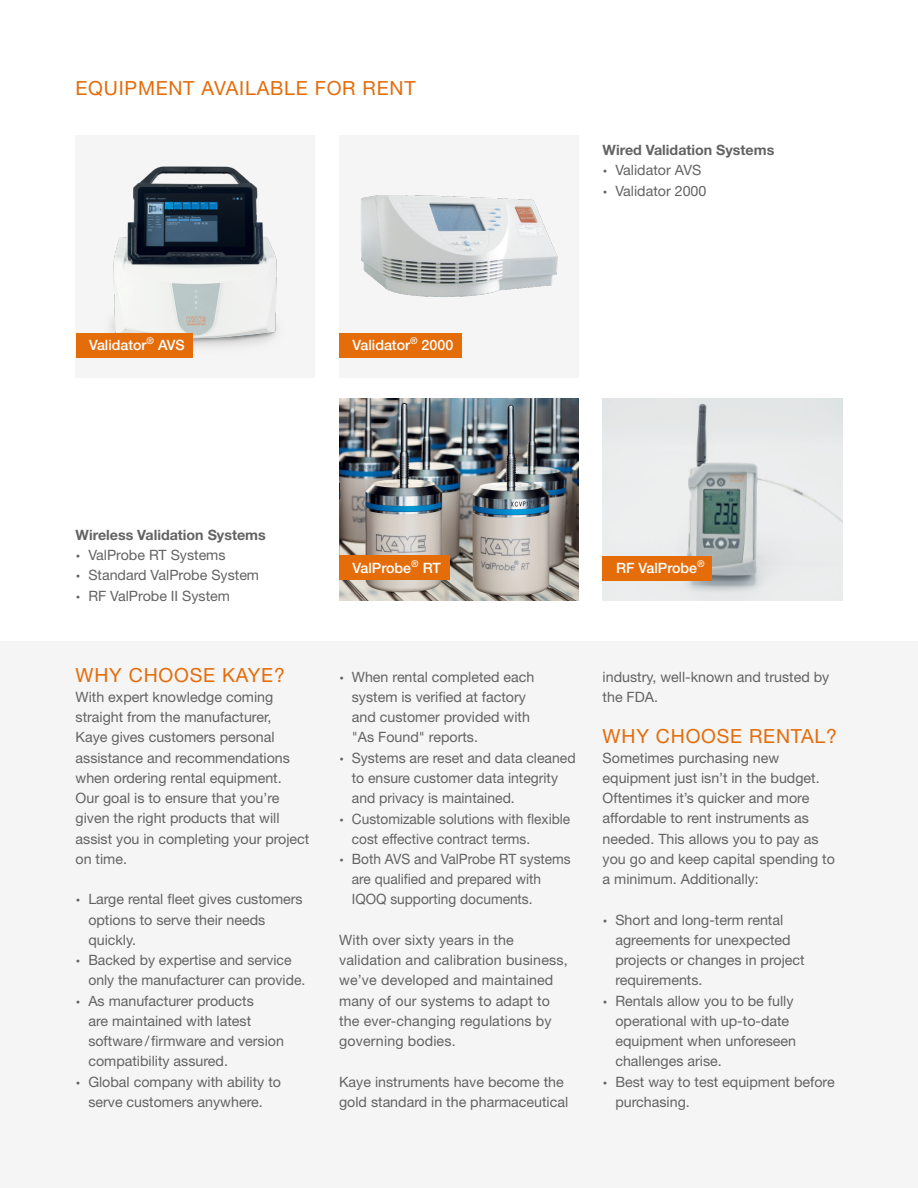
<style>
.page{position:relative;width:918px;height:1188px;background:#fff}
.page>*{position:absolute;margin:0;border:0;box-sizing:border-box;transform-origin:0 0}
.t1{font:19.5px "Helvetica Neue LT Pro";letter-spacing:.04em;color:#e46c09}
.t2{font:14.25px/20.2px "Helvetica Neue LT Pro";color:#636363}
.t3{font:14.25px "Helvetica Neue LT Pro";color:#636363;scale:.96 1}
.t4{font:500 14.25px "Helvetica Neue LT Pro";color:#fff}
.s1{font-weight:700}
.s2{font-weight:700;font-stretch:expanded}
</style>
<div class="page">
<div style="left:76px;top:135px;width:239px;height:243px;background:#f5f5f5"></div>
<img style="left:110px;top:166px;width:167px;height:192px">
<div style="left:0;top:641px;width:918px;height:547px;background:#f5f5f5"></div>
<div style="left:76px;top:333px;width:116px;height:25px;background:#e46c09"></div>
<img style="left:339px;top:398px;width:240px;height:202px">
<div style="left:339px;top:556px;width:110px;height:24px;background:#e46c09"></div>
<img style="left:603px;top:398px;width:239px;height:203px">
<div style="left:603px;top:556px;width:109px;height:24px;background:#e46c09"></div>
<div style="left:340px;top:135px;width:239px;height:243px;background:#f5f5f5"></div>
<img style="left:361px;top:195px;width:197px;height:102px">
<div style="left:339px;top:333px;width:122px;height:25px;background:#e46c09"></div>
<h1 class="t1" style="left:76px;top:76px;width:341px">EQUIPMENT AVAILABLE FOR RENT</h1>
<p class="t4" style="left:89px;top:337px;width:97px">Validator<sup>®</sup> AVS</p>
<p class="t4" style="left:353px;top:337px;width:102px">Validator<sup>®</sup> 2000</p>
<p class="t2" style="left:603px;top:140px;width:173px"><span class="s1">Wired Validation Systems </span><span class="s2">∙</span> Validator AVS<br><span class="s2">∙</span> Validator 2000</p>
<p class="t2" style="left:76px;top:524px;width:192px"><span class="s1">Wireless Validation Systems </span><span class="s2">∙</span> ValProbe RT Systems<br><span class="s2">∙</span> Standard ValProbe System <span class="s2">∙</span> RF ValProbe II System</p>
<h1 class="t1" style="left:76px;top:663px;width:211px">WHY CHOOSE KAYE?</h1>
<p class="t2" style="left:76px;top:686px;width:235px">With expert knowledge coming straight from the manufacturer,<br>Kaye gives customers personal assistance and recommendations when ordering rental equipment.<br>Our goal is to ensure that you’re given the right products that will assist you in completing your project on time.</p>
<p class="t2" style="left:76px;top:889px;width:229px"><span class="s2">∙</span> Large rental fleet gives customers</p>
<p class="t2" style="left:88px;top:909px;width:179px">options to serve their needs</p>
<p class="t2" style="left:88px;top:929px;width:49px">quickly.</p>
<p class="t2" style="left:76px;top:950px;width:218px"><span class="s2">∙</span> Backed by expertise and service</p>
<p class="t2" style="left:88px;top:970px;width:219px">only the manufacturer can provide.</p>
<p class="t2" style="left:76px;top:990px;width:180px"><span class="s2">∙</span> As manufacturer products</p>
<p class="t2" style="left:88px;top:1010px;width:164px">are maintained with latest</p>
<p class="t2" style="left:88px;top:1031px;width:197px">software/firmware and version</p>
<p class="t2" style="left:88px;top:1051px;width:141px">compatibility assured.</p>
<p class="t2" style="left:76px;top:1071px;width:207px"><span class="s2">∙</span> Global company with ability to</p>
<p class="t2" style="left:88px;top:1091px;width:176px">serve customers anywhere.</p>
<p class="t4" style="left:353px;top:559px;width:90px">ValProbe<sup>®</sup> RT</p>
<p class="t4" style="left:616px;top:559px;width:90px">RF ValProbe<sup>®</sup></p>
<p class="t2" style="left:339px;top:666px;width:197px"><span class="s2">∙</span> When rental completed each</p>
<p class="t2" style="left:352px;top:686px;width:176px">system is verified at factory</p>
<p class="t2" style="left:352px;top:707px;width:180px">and customer provided with</p>
<p class="t2" style="left:352px;top:727px;width:128px">"As Found" reports.</p>
<p class="t2" style="left:339px;top:747px;width:238px"><span class="s2">∙</span> Systems are reset and data cleaned</p>
<p class="t2" style="left:352px;top:767px;width:208px">to ensure customer data integrity</p>
<p class="t2" style="left:352px;top:788px;width:164px">and privacy is maintained.</p>
<p class="t3" style="left:339px;top:810px;width:242px"><span class="s2">∙</span> Customizable solutions with flexible</p>
<p class="t3" style="left:352px;top:830px;width:187px">cost effective contract terms.</p>
<p class="t3" style="left:339px;top:850px;width:243px"><span class="s2">∙</span> Both AVS and ValProbe RT systems</p>
<p class="t3" style="left:352px;top:870px;width:199px">are qualified and prepared with</p>
<p class="t3" style="left:352px;top:891px;width:190px">IQOQ supporting documents.</p>
<p class="t2" style="left:339px;top:929px;width:230px">With over sixty years in the validation and calibration business, we’ve developed and maintained many of our systems to adapt to the ever-changing regulations by governing bodies.</p>
<p class="t2" style="left:339px;top:1071px;width:231px">Kaye instruments have become the gold standard in the pharmaceutical</p>
<p class="t2" style="left:603px;top:666px;width:228px">industry, well-known and trusted by the FDA.</p>
<h1 class="t1" style="left:603px;top:724px;width:236px">WHY CHOOSE RENTAL?</h1>
<p class="t2" style="left:603px;top:747px;width:234px">Sometimes purchasing new equipment just isn’t in the budget.<br>Oftentimes it’s quicker and more affordable to rent instruments as needed. This allows you to pay as you go and keep capital spending to a minimum. Additionally:</p>
<p class="t2" style="left:603px;top:909px;width:182px"><span class="s2">∙</span> Short and long-term rental</p>
<p class="t2" style="left:615px;top:929px;width:177px">agreements for unexpected</p>
<p class="t2" style="left:615px;top:950px;width:191px">projects or changes in project</p>
<p class="t2" style="left:615px;top:970px;width:89px">requirements.</p>
<p class="t2" style="left:603px;top:990px;width:192px"><span class="s2">∙</span> Rentals allow you to be fully</p>
<p class="t2" style="left:615px;top:1010px;width:175px">operational with up-to-date</p>
<p class="t2" style="left:615px;top:1031px;width:182px">equipment when unforeseen</p>
<p class="t2" style="left:615px;top:1051px;width:108px">challenges arise.</p>
<p class="t2" style="left:603px;top:1071px;width:234px"><span class="s2">∙</span> Best way to test equipment before</p>
<p class="t2" style="left:615px;top:1091px;width:76px">purchasing.</p>
</div>
